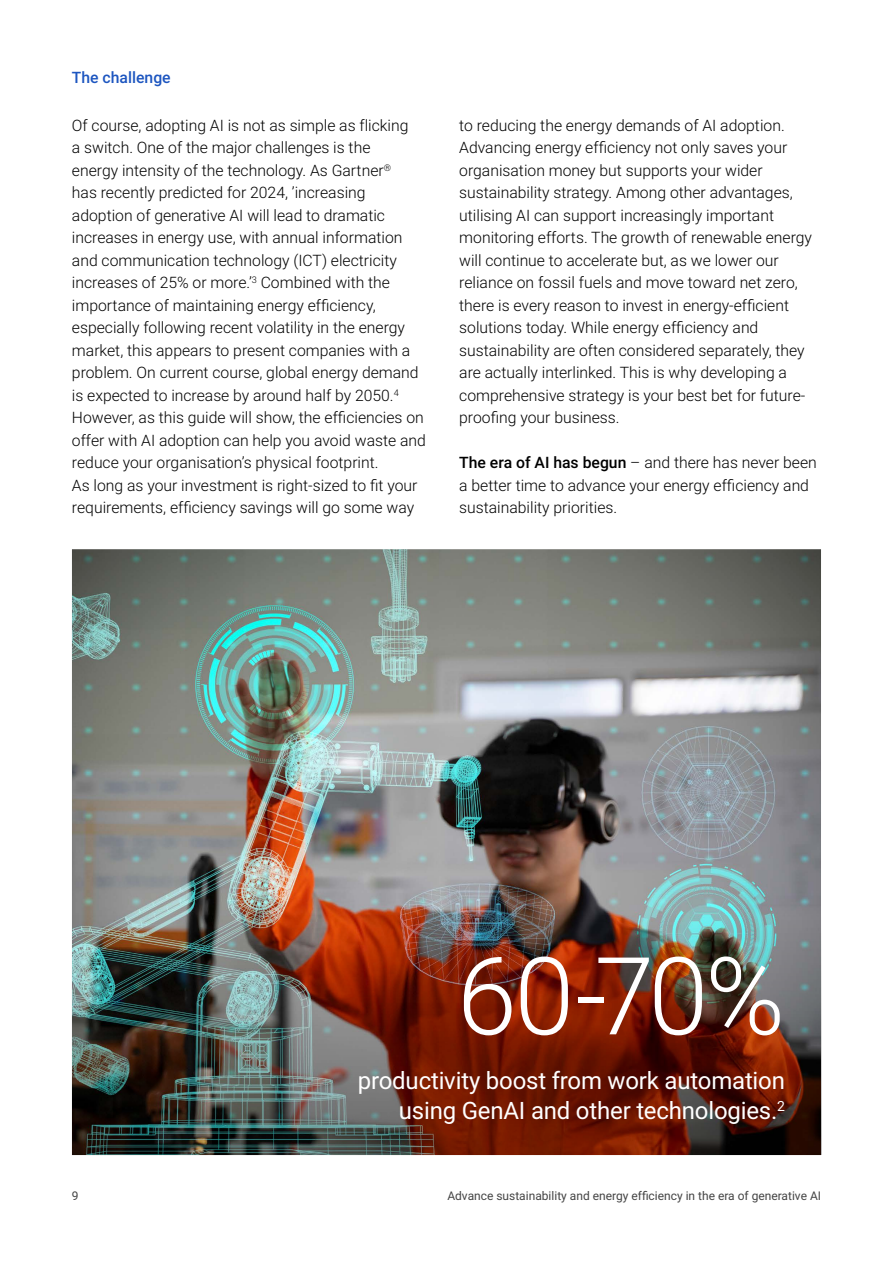
<style>
.page{position:relative;width:893px;height:1263px;background:#fff}
.page>*{position:absolute;margin:0;border:0;box-sizing:border-box;transform-origin:0 0}
.t1{font:300 108px "Roboto";color:#fff}
.t2{font:24px/30px "Roboto";letter-spacing:-.01em;color:#fff;text-align:right}
.t3{font:300 15.75px/22.5px "Roboto";color:#000}
.t4{font:500 15.75px "Roboto";color:#1d56c0}
.t5{font:12px "Roboto";color:#444}
.s1{font-weight:500}
</style>
<div class="page">
<img style="left:72px;top:549px;width:749px;height:278px">
<img style="left:72px;top:827px;width:749px;height:328px">
<p class="t4" style="left:72px;top:67px;width:100px">The challenge</p>
<p class="t3" style="left:72px;top:113px;width:355px">Of course, adopting AI is not as simple as flicking<br>a switch. One of the major challenges is the<br>energy intensity of the technology. As Gartner<sup>®<br></sup>has recently predicted for 2024, ’increasing adoption of generative AI will lead to dramatic increases in energy use, with annual information and communication technology (ICT) electricity increases of 25% or more.’<sup>3</sup> Combined with the importance of maintaining energy efficiency, especially following recent volatility in the energy market, this appears to present companies with a problem. On current course, global energy demand is expected to increase by around half by 2050.<sup>4<br></sup>However, as this guide will show, the efficiencies on offer with AI adoption can help you avoid waste and reduce your organisation’s physical footprint.<br>As long as your investment is right-sized to fit your requirements, efficiency savings will go some way</p>
<p class="t3" style="left:459px;top:114px;width:354px">to reducing the energy demands of AI adoption.<br>Advancing energy efficiency not only saves your organisation money but supports your wider sustainability strategy. Among other advantages, utilising AI can support increasingly important monitoring efforts. The growth of renewable energy will continue to accelerate but, as we lower our reliance on fossil fuels and move toward net zero, there is every reason to invest in energy-efficient solutions today. While energy efficiency and sustainability are often considered separately, they are actually interlinked. This is why developing a comprehensive strategy is your best bet for future&shy;proofing your business.</p>
<p class="t3" style="left:459px;top:451px;width:359px"><span class="s1">The era of AI has begun</span> – and there has never been a better time to advance your energy efficiency and sustainability priorities.</p>
<h1 class="t1" style="left:457px;top:920px;width:329px">60-70%</h1>
<h2 class="t2" style="left:358px;top:1065px;width:429px">productivity boost from work automation using GenAI and other technologies.<sup>2</sup></h2>
<p class="t5" style="left:72px;top:1187px;width:8px">9</p>
<p class="t5" style="left:447px;top:1187px;width:375px">Advance sustainability and energy efficiency in the era of generative AI</p>
</div>
